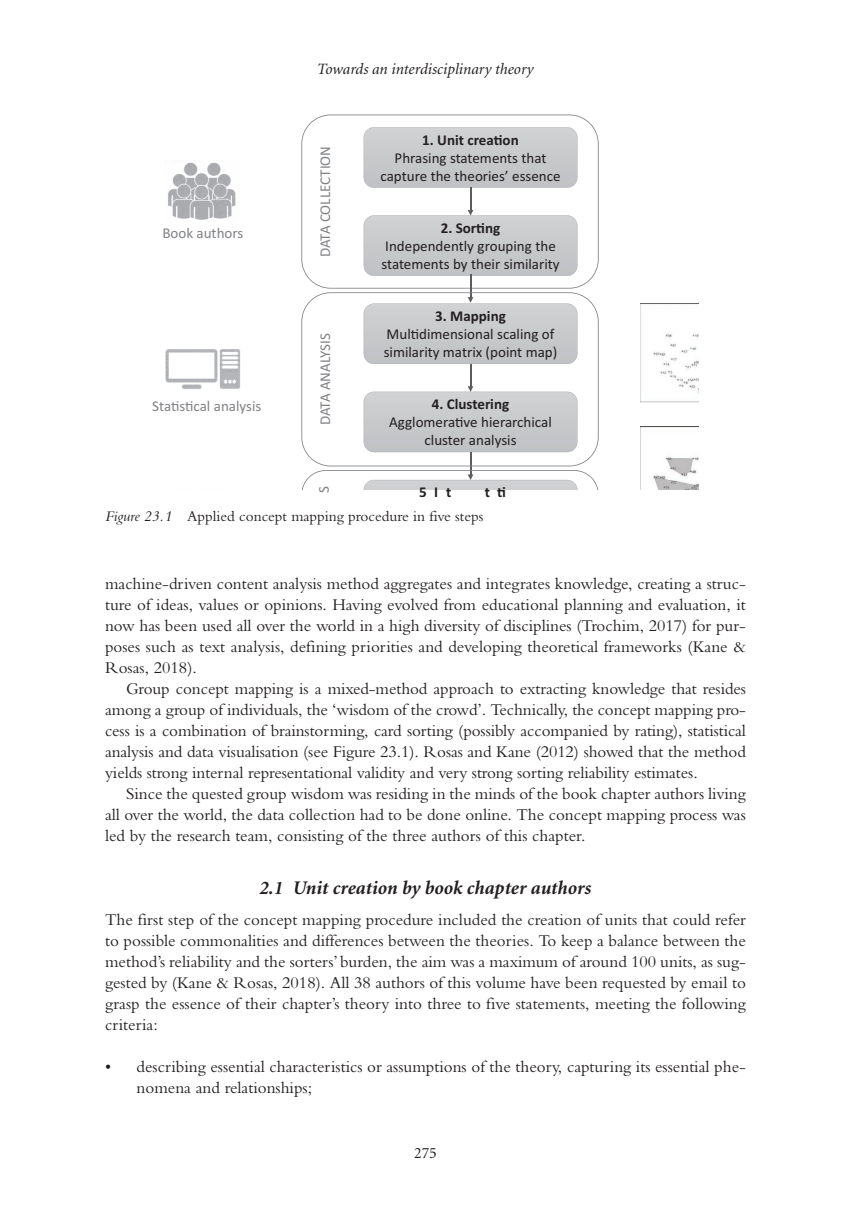
<style>
.page{position:relative;width:851px;height:1221px;background:#fff}
.page>*{position:absolute;margin:0;border:0;box-sizing:border-box;transform-origin:0 0}
.t1{font:italic 700 19.25px "Minion";color:#231f20}
.t2{font:17.15px/21px "Bembo MT Pro";color:#231f20;text-align:justify}
.t3{font:italic 15.75px "Minion";color:#231f20}
.t4{font:15.75px "Minion";color:#231f20}
.t5{font:15.4px "Bembo MT Pro";color:#231f20}
.t6{font:15.05px/18px "Calibri";color:#231f20;text-align:center}
.t7{font:15.05px "Calibri";color:#808285}
.t8{font:700 15.05px "Calibri";color:#231f20}
.s1{font-style:italic}
</style>
<div class="page">
<svg style="left:301px;top:114px;width:297px;height:174px"></svg>
<hr style="left:469px;top:187px;width:2px;height:24px;background:#5d5d60">
<svg style="left:363px;top:210px;width:214px;height:66px;background:#cccdcf"></svg>
<hr style="left:469px;top:275px;width:2px;height:23px;background:#5d5d60">
<hr style="left:469px;top:452px;width:2px;height:23px;background:#5d5d60">
<svg style="left:301px;top:292px;width:297px;height:174px"></svg>
<img style="left:168px;top:162px;width:68px;height:58px">
<img style="left:165px;top:349px;width:76px;height:40px">
<img style="left:640px;top:304px;width:58px;height:98px">
<svg style="left:302px;top:470px;width:296px;height:19px"></svg>
<img style="left:640px;top:426px;width:58px;height:63px">
<p class="t7" style="left:162px;top:227px;width:83px">Book authors</p>
<p class="t7" style="left:152px;top:400px;width:111px">Statistical analysis</p>
<p class="t3" style="left:317px;top:62px;width:218px">Towards an interdisciplinary theory</p>
<p class="t7" style="left:320px;top:257px;width:113px;rotate:-90deg">DATA COLLECTION</p>
<p class="t7" style="left:320px;top:425px;width:93px;rotate:-90deg">DATA ANALYSIS</p>
<p class="t8" style="left:422px;top:134px;width:98px">1. Unit creation</p>
<p class="t6" style="left:380px;top:150px;width:182px">Phrasing statements that capture the theories’ essence</p>
<p class="t8" style="left:441px;top:222px;width:61px">2. Sorting</p>
<p class="t6" style="left:381px;top:238px;width:180px;text-align:left">Independently grouping the statements by their similarity</p>
<p class="t8" style="left:435px;top:310px;width:72px">3. Mapping</p>
<p class="t6" style="left:384px;top:326px;width:175px;text-align:left">Multidimensional scaling of similarity matrix (point map)</p>
<p class="t8" style="left:432px;top:399px;width:79px">4. Clustering</p>
<p class="t6" style="left:389px;top:414px;width:164px">Agglomerative hierarchical cluster analysis</p>
<p class="t7" style="left:318px;top:493px;width:8px;rotate:-90deg">S</p>
<p class="t8" style="left:419px;top:487px;width:34px">5It</p>
<p class="t8" style="left:484px;top:487px;width:23px">t ti</p>
<p class="t5" style="left:105px;top:510px;width:380px"><span class="s1">Figure 23.1</span> Applied concept mapping procedure in five steps</p>
<p class="t2" style="left:105px;top:574px;width:642px">machine-driven content analysis method aggregates and integrates knowledge, creating a struc&shy;ture of ideas, values or opinions. Having evolved from educational planning and evaluation, it now has been used all over the world in a high diversity of disciplines ( Trochim, 2017 ) for pur&shy;poses such as text analysis, defining priorities and developing theoretical frameworks ( Kane &amp; Rosas, 2018 ).</p>
<p class="t2" style="left:105px;top:679px;width:642px;text-indent:21px">Group concept mapping is a mixed-method approach to extracting knowledge that resides among a group of individuals, the ‘wisdom of the crowd’. Technically, the concept mapping pro&shy;cess is a combination of brainstorming, card sorting (possibly accompanied by rating), statistical analysis and data visualisation (see Figure 23.1 ). Rosas and Kane (2012 ) showed that the method yields strong internal representational validity and very strong sorting reliability estimates.</p>
<p class="t2" style="left:105px;top:784px;width:642px;text-indent:21px">Since the quested group wisdom was residing in the minds of the book chapter authors living all over the world, the data collection had to be done online. The concept mapping process was led by the research team, consisting of the three authors of this chapter.</p>
<p class="t1" style="left:259px;top:880px;width:333px">2.1 Unit creation by book chapter authors</p>
<p class="t2" style="left:105px;top:910px;width:642px">The first step of the concept mapping procedure included the creation of units that could refer to possible commonalities and differences between the theories. To keep a balance between the method’s reliability and the sorters’ burden, the aim was a maximum of around 100 units, as sug&shy;gested by ( Kane &amp; Rosas, 2018 ). All 38 authors of this volume have been requested by email to grasp the essence of their chapter’s theory into three to five statements, meeting the following criteria:</p>
<p class="t2" style="left:136px;top:1057px;width:611px;text-indent:-31px">• describing essential characteristics or assumptions of the theory, capturing its essential phe&shy;nomena and relationships;</p>
<p class="t4" style="left:414px;top:1146px;width:24px">275</p>
</div>
